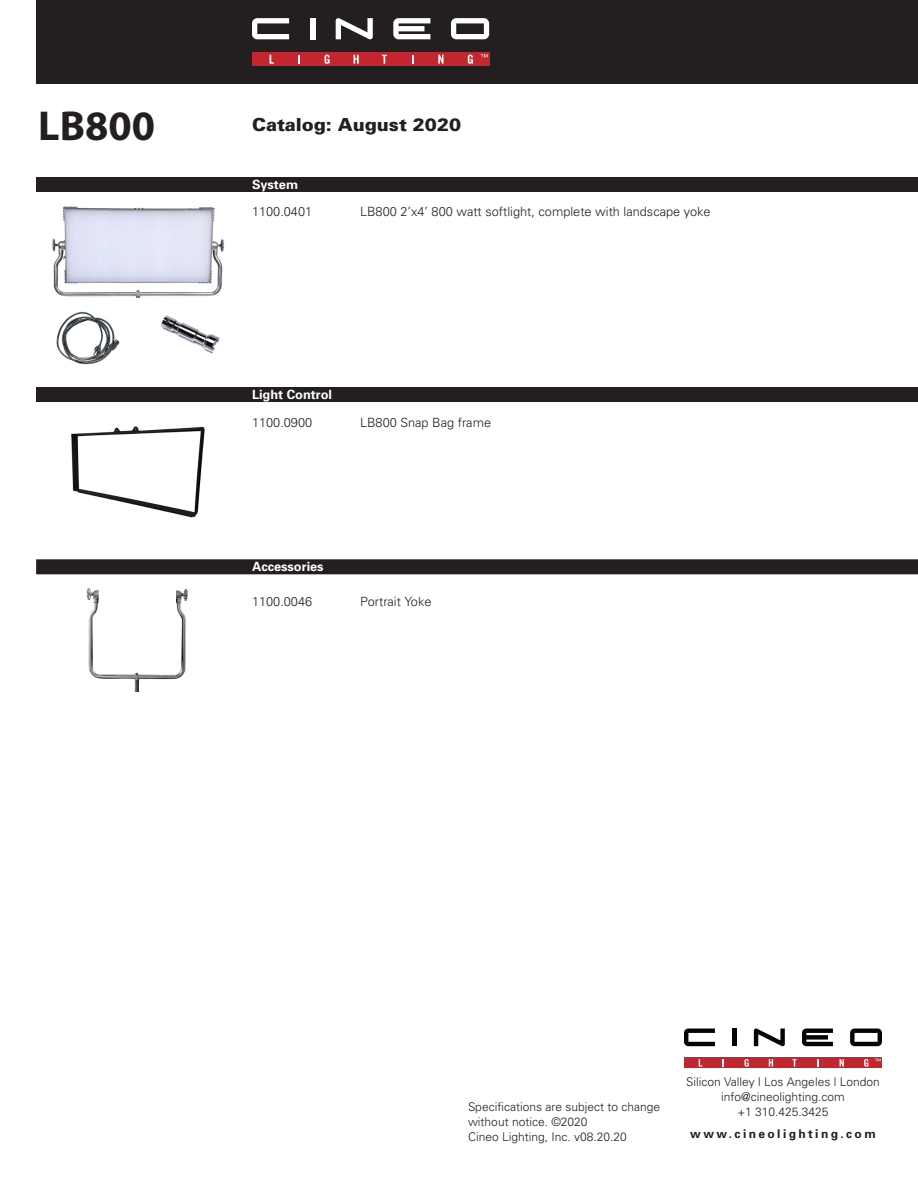
<style>
.page{position:relative;width:918px;height:1188px;background:#fff}
.page>*{position:absolute;margin:0;border:0;box-sizing:border-box;transform-origin:0 0}
.t1{font:700 42px "Myriad Pro";color:#231f20}
.t2{font:900 18px "Univers";color:#231f20}
.t3{font:300 12.75px "Univers";color:#231f20}
.t4{font:700 12.75px "Univers";color:#fff}
.t5{font:300 12px/15px "Univers";color:#231f20}
.t6{font:700 12px "Univers";letter-spacing:.2em;color:#231f20}
</style>
<div class="page">
<div style="left:36px;top:0;width:882px;height:84px;background:#231f20"></div>
<div style="left:36px;top:177px;width:882px;height:15px;background:#231f20"></div>
<div style="left:252px;top:52px;width:237px;height:14px;background:#c3262e"></div>
<div style="left:310px;top:18px;width:5px;height:21px;background:#fff"></div>
<svg style="left:393px;top:18px;width:37px;height:21px"></svg>
<svg style="left:252px;top:18px;width:37px;height:21px"></svg>
<svg style="left:451px;top:18px;width:38px;height:21px"></svg>
<svg style="left:336px;top:18px;width:37px;height:21px"></svg>
<svg style="left:270px;top:55px;width:4px;height:9px"></svg>
<svg style="left:298px;top:55px;width:2px;height:9px"></svg>
<svg style="left:325px;top:55px;width:5px;height:9px"></svg>
<svg style="left:354px;top:55px;width:5px;height:9px"></svg>
<svg style="left:382px;top:55px;width:5px;height:9px"></svg>
<svg style="left:412px;top:55px;width:2px;height:9px"></svg>
<svg style="left:438px;top:55px;width:6px;height:9px"></svg>
<svg style="left:468px;top:55px;width:5px;height:9px"></svg>
<svg style="left:481px;top:54px;width:7px;height:3px"></svg>
<div style="left:36px;top:387px;width:882px;height:15px;background:#231f20"></div>
<img style="left:52px;top:206px;width:173px;height:92px">
<img style="left:71px;top:426px;width:134px;height:92px">
<img style="left:56px;top:311px;width:64px;height:54px">
<img style="left:161px;top:315px;width:59px;height:39px">
<div style="left:36px;top:559px;width:882px;height:15px;background:#231f20"></div>
<img style="left:86px;top:588px;width:102px;height:104px">
<div style="left:684px;top:1057px;width:198px;height:11px;background:#c3262e"></div>
<div style="left:732px;top:1029px;width:5px;height:17px;background:#050504"></div>
<svg style="left:802px;top:1029px;width:31px;height:17px"></svg>
<svg style="left:684px;top:1029px;width:31px;height:17px"></svg>
<svg style="left:850px;top:1029px;width:32px;height:17px"></svg>
<svg style="left:754px;top:1028px;width:31px;height:18px"></svg>
<svg style="left:699px;top:1059px;width:3px;height:8px"></svg>
<svg style="left:722px;top:1059px;width:2px;height:8px"></svg>
<svg style="left:745px;top:1059px;width:4px;height:8px"></svg>
<svg style="left:769px;top:1059px;width:4px;height:8px"></svg>
<svg style="left:792px;top:1059px;width:5px;height:8px"></svg>
<svg style="left:840px;top:1059px;width:4px;height:8px"></svg>
<svg style="left:864px;top:1059px;width:4px;height:8px"></svg>
<svg style="left:875px;top:1059px;width:6px;height:2px"></svg>
<p class="t1" style="left:38px;top:99px;width:118px">LB800</p>
<p class="t2" style="left:252px;top:113px;width:211px">Catalog: August 2020</p>
<p class="t4" style="left:252px;top:176px;width:48px">System</p>
<p class="t3" style="left:252px;top:204px;width:62px">1100.0401</p>
<p class="t3" style="left:360px;top:204px;width:352px">LB800 2’x4’ 800 watt softlight, complete with landscape yoke</p>
<p class="t4" style="left:252px;top:386px;width:82px">Light Control</p>
<p class="t3" style="left:252px;top:415px;width:62px">1100.0900</p>
<p class="t3" style="left:360px;top:415px;width:133px">LB800 Snap Bag frame</p>
<p class="t4" style="left:252px;top:558px;width:73px">Accessories</p>
<p class="t3" style="left:252px;top:594px;width:62px">1100.0046</p>
<p class="t3" style="left:360px;top:594px;width:73px">Portrait Yoke</p>
<p class="t5" style="left:468px;top:1099px;width:194px">Specifications are subject to change without notice. ©2020<br>Cineo Lighting, Inc. v08.20.20</p>
<p class="t5" style="left:686px;top:1074px;width:195px">Silicon Valley | Los Angeles | London</p>
<p class="t5" style="left:721px;top:1089px;width:125px">info@cineolighting.com</p>
<p class="t5" style="left:737px;top:1104px;width:93px">+1 310.425.3425</p>
<p class="t6" style="left:690px;top:1126px;width:187px">www.cineolighting.com</p>
</div>
